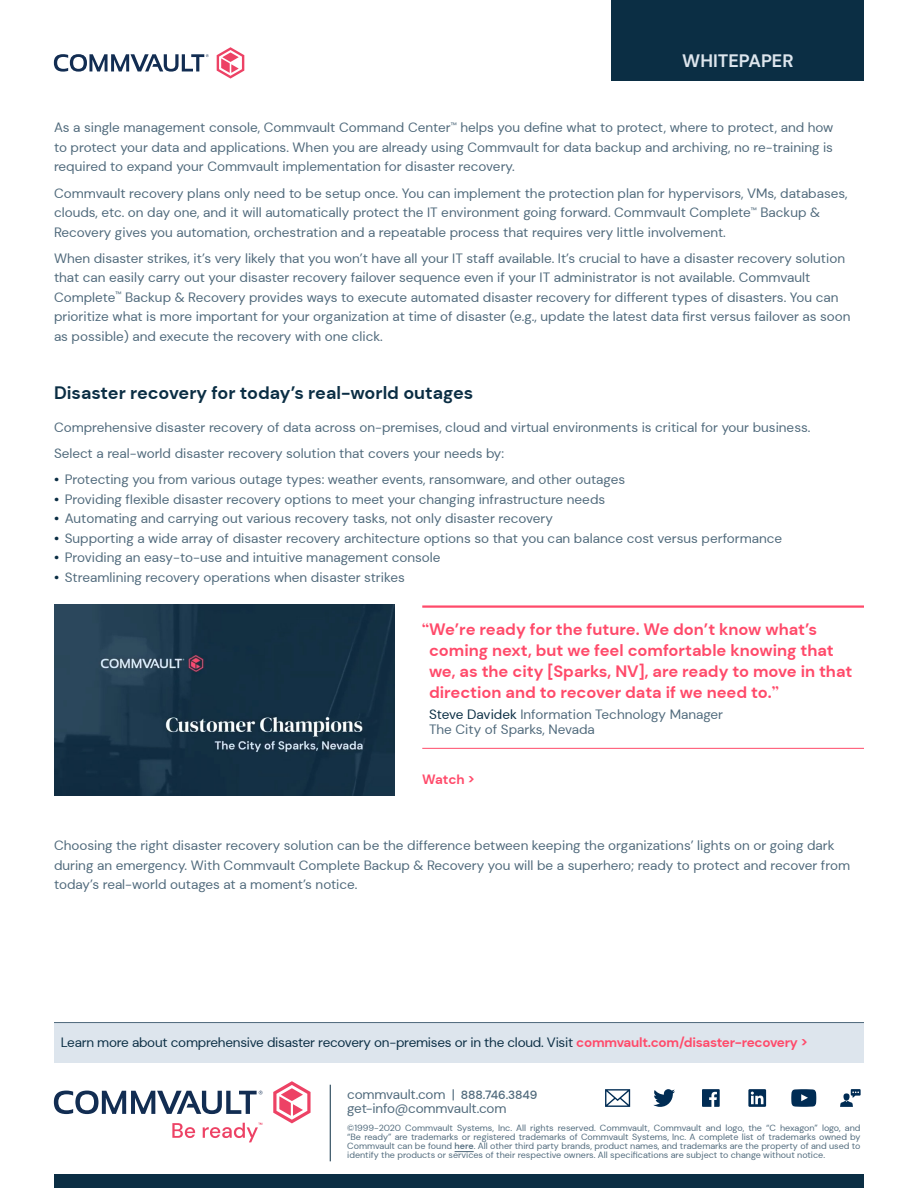
<style>
.page{position:relative;width:918px;height:1188px;background:#fff}
.page>*{position:absolute;margin:0;border:0;box-sizing:border-box;transform-origin:0 0}
.SubHead_1{font:700 18px "DM Sans";color:#0b2e44}
.t1{font:700 18px "DM Sans";color:#dde5ed}
.t2{font:700 16.5px/21px "DM Sans";color:#ff4a6a}
.Body_Copy{font:13.5px/19.5px "DM Sans";color:#4f697b}
.CTA_Copy{font:13.5px "DM Sans";letter-spacing:-.02em;color:#0b2e44}
.Quote_Byline{font:13.5px/15px "DM Sans";color:#4f697b}
.QUOTE_2_lines_Paragr{font:700 13.5px "DM Sans";letter-spacing:-.01em;color:#ff4a6a}
.t3{font:9px/9px "DM Sans";color:#4f697b;text-align:justify}
.s1{font-weight:700;color:#0b2e44}
.s2{font-family:"DM Serif Display";font-weight:400}
.s3{color:#0b2e44}
.s4{font-weight:700;color:#ff4a6a}
.s5{font-weight:500;font-size:12px}
.s6{font-weight:500}
</style>
<div class="page">
<div style="left:612px;top:0;width:252px;height:81px;background:#0b2e44"></div>
<svg style="left:54px;top:54px;width:155px;height:18px"></svg>
<svg style="left:217px;top:47px;width:27px;height:32px"></svg>
<div style="left:54px;top:1175px;width:810px;height:13px;background:#0b2e44"></div>
<svg style="left:54px;top:1091px;width:209px;height:23px"></svg>
<svg style="left:273px;top:1081px;width:38px;height:42px"></svg>
<svg style="left:172px;top:1123px;width:23px;height:15px"></svg>
<svg style="left:203px;top:1123px;width:59px;height:19px"></svg>
<hr style="left:330px;top:1085px;width:1px;height:76px;background:#0b2e44">
<svg style="left:455px;top:1151px;width:19px;height:1px"></svg>
<svg style="left:653px;top:1089px;width:22px;height:18px"></svg>
<svg style="left:702px;top:1089px;width:18px;height:18px"></svg>
<svg style="left:605px;top:1089px;width:25px;height:18px"></svg>
<svg style="left:840px;top:1089px;width:21px;height:18px"></svg>
<svg style="left:791px;top:1089px;width:25px;height:18px"></svg>
<svg style="left:748px;top:1089px;width:18px;height:18px"></svg>
<div style="left:54px;top:1022px;width:810px;height:41px;background:#dde5ed"></div>
<hr style="left:54px;top:1022px;width:810px;height:1px;background:#4f697b">
<hr style="left:422px;top:605px;width:442px;height:3px;background:#ff4a6a">
<hr style="left:422px;top:748px;width:442px;height:1px;background:#ff4a6a">
<img style="left:54px;top:605px;width:340px;height:191px">
<h1 class="t1" style="left:682px;top:50px;width:113px">WHITEPAPER</h1>
<p class="Body_Copy" style="left:54px;top:118px;width:781px;text-align:justify">As a single management console, Commvault Command Center<sup>™</sup> helps you define what to protect, where to protect, and how to protect your data and applications. When you are already using Commvault for data backup and archiving, no re-training is required to expand your Commvault implementation for disaster recovery.</p>
<p class="Body_Copy" style="left:54px;top:183px;width:795px">Commvault recovery plans only need to be setup once. You can implement the protection plan for hypervisors, VMs, databases, clouds, etc. on day one, and it will automatically protect the IT environment going forward. Commvault Complete<sup>™</sup> Backup &amp;<br>Recovery gives you automation, orchestration and a repeatable process that requires very little involvement.</p>
<p class="Body_Copy" style="left:54px;top:248px;width:798px">When disaster strikes, it’s very likely that you won’t have all your IT staff available. It’s crucial to have a disaster recovery solution that can easily carry out your disaster recovery failover sequence even if your IT administrator is not available. Commvault Complete<sup>™</sup> Backup &amp; Recovery provides ways to execute automated disaster recovery for different types of disasters. You can prioritize what is more important for your organization at time of disaster (e.g., update the latest data first versus failover as soon as possible) and execute the recovery with one click.</p>
<p class="SubHead_1" style="left:54px;top:381px;width:421px">Disaster recovery for today’s real-world outages</p>
<p class="Body_Copy" style="left:54px;top:417px;width:758px">Comprehensive disaster recovery of data across on-premises, cloud and virtual environments is critical for your business.</p>
<p class="Body_Copy" style="left:54px;top:443px;width:452px">Select a real-world disaster recovery solution that covers your needs by:</p>
<p class="Body_Copy" style="left:54px;top:470px;width:573px"><span class="s1">•</span> Protecting you from various outage types: weather events, ransomware, and other outages</p>
<p class="Body_Copy" style="left:54px;top:489px;width:553px"><span class="s1">•</span> Providing flexible disaster recovery options to meet your changing infrastructure needs</p>
<p class="Body_Copy" style="left:54px;top:509px;width:500px"><span class="s1">•</span> Automating and carrying out various recovery tasks, not only disaster recovery</p>
<p class="Body_Copy" style="left:54px;top:528px;width:730px"><span class="s1">•</span> Supporting a wide array of disaster recovery architecture options so that you can balance cost versus performance</p>
<p class="Body_Copy" style="left:54px;top:548px;width:388px"><span class="s1">•</span> Providing an easy-to-use and intuitive management console</p>
<p class="Body_Copy" style="left:54px;top:567px;width:352px"><span class="s1">•</span> Streamlining recovery operations when disaster strikes</p>
<p class="t2" style="left:429px;top:618px;width:425px;text-indent:-7px"><span class="s2">“</span>We’re ready for the future. We don’t know what’s coming next, but we feel comfortable knowing that we, as the city [Sparks, NV], are ready to move in that direction and to recover data if we need to.<span class="s2">”</span></p>
<p class="Quote_Byline" style="left:429px;top:707px;width:296px"><span class="s3">Steve Davidek</span> Information Technology Manager<br>The City of Sparks, Nevada</p>
<p class="QUOTE_2_lines_Paragr" style="left:422px;top:771px;width:54px">Watch &gt;</p>
<p class="Body_Copy" style="left:54px;top:836px;width:798px">Choosing the right disaster recovery solution can be the difference between keeping the organizations’ lights on or going dark during an emergency. With Commvault Complete Backup &amp; Recovery you will be a superhero; ready to protect and recover from today’s real-world outages at a moment’s notice.</p>
<p class="CTA_Copy" style="left:61px;top:1033px;width:748px">Learn more about comprehensive disaster recovery on-premises or in the cloud. Visit <span class="s4">commvault.com/disaster-recovery &gt;</span></p>
<p class="Body_Copy" style="left:347px;top:1088px;width:192px;line-height:13.5px">commvault.com | <span class="s5">888.746.3849 </span>get-info@commvault.com</p>
<p class="t3" style="left:347px;top:1123px;width:515px">©1999-2020 Commvault Systems, Inc. All rights reserved. Commvault, Commvault and logo, the “C hexagon” logo, and “Be ready” are trademarks or registered trademarks of Commvault Systems, Inc. A complete list of trademarks owned by Commvault can be found <span class="s6">here</span>. All other third party brands, product names, and trademarks are the property of and used to identify the products or services of their respective owners. All specifications are subject to change without notice.</p>
</div>
